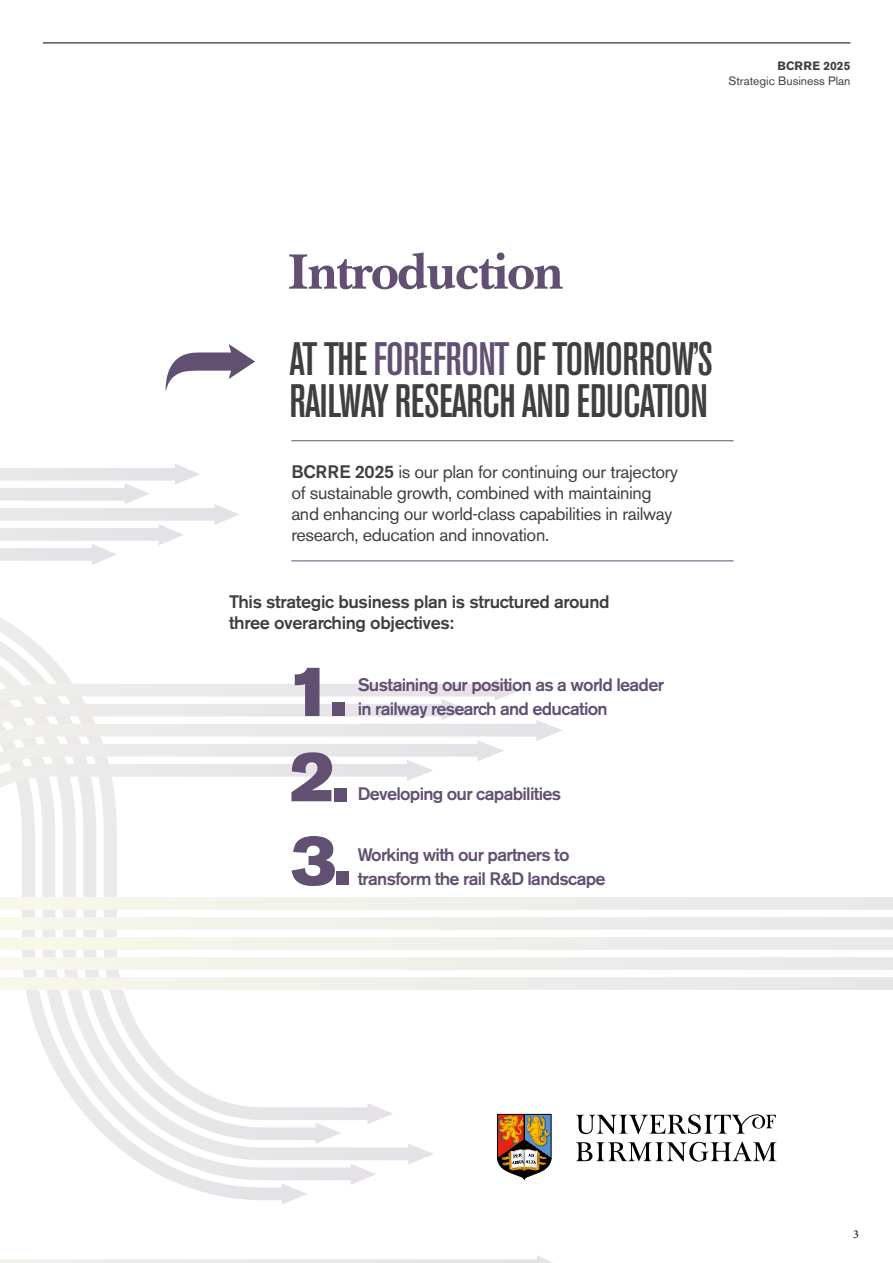
<style>
.page{position:relative;width:893px;height:1263px;background:#fff}
.page>*{position:absolute;margin:0;border:0;box-sizing:border-box;transform-origin:0 0}
.t1{font:70.2px/83.7px "Akzidenz Grotesk BE Super";color:#625072}
.t2{font:700 51px "Baskerville BT";letter-spacing:-.04em;color:#625072}
.t3{font:500 condensed 46.5px/42px "Akzidenz Grotesk BE";letter-spacing:-.01em;color:#3f3f40}
.t4{font:18px/21px "Akzidenz Grotesk BE";letter-spacing:-.02em;color:#3f3f40}
.t5{font:500 18px/24px "Akzidenz Grotesk BE";letter-spacing:-.04em;color:#625072}
.t6{font:500 18px/21px "Akzidenz Grotesk BE";letter-spacing:-.02em;color:#3f3f40}
.t7{font:12px "Akzidenz Grotesk BE";color:#3f3f40}
.t8{font:700 12px "Akzidenz Grotesk BE";color:#3f3f40}
.t9{font:12px "Minion Pro";color:#000}
.s1{color:#625072}
.s2{font-weight:500}
</style>
<div class="page">
<hr style="left:43px;top:43px;width:807px;height:1px;background:#000">
<svg style="left:0;top:464px;width:200px;height:101px"></svg>
<svg style="left:0;top:617px;width:69px;height:62px"></svg>
<svg style="left:593px;top:897px;width:300px;height:93px"></svg>
<svg style="left:563px;top:897px;width:30px;height:265px"></svg>
<svg style="left:504px;top:720px;width:59px;height:543px"></svg>
<svg style="left:0;top:679px;width:521px;height:558px"></svg>
<hr style="left:291px;top:440px;width:442px;height:1px;background:#625072">
<hr style="left:291px;top:561px;width:442px;height:1px;background:#625072">
<svg style="left:576px;top:1114px;width:200px;height:20px"></svg>
<svg style="left:576px;top:1142px;width:200px;height:19px"></svg>
<svg style="left:497px;top:1114px;width:54px;height:68px"></svg>
<svg style="left:165px;top:344px;width:90px;height:47px"></svg>
<p class="t8" style="left:777px;top:59px;width:74px">BCRRE 2025</p>
<p class="t7" style="left:728px;top:73px;width:124px">Strategic Business Plan</p>
<h2 class="t2" style="left:287px;top:240px;width:278px">Introduction</h2>
<h3 class="t3" style="left:290px;top:339px;width:425px">AT THE <span class="s1">FOREFRONT</span> OF TOMORROW’S<br>RAILWAY RESEARCH AND EDUCATION</h3>
<p class="t4" style="left:291px;top:461px;width:388px"><span class="s2">BCRRE 2025</span> is our plan for continuing our trajectory of sustainable growth, combined with maintaining and enhancing our world-class capabilities in railway research, education and innovation.</p>
<p class="t6" style="left:229px;top:591px;width:382px">This strategic business plan is structured around three overarching objectives:</p>
<h1 class="t1" style="left:287px;top:650px;width:62px">1.</h1>
<p class="t5" style="left:358px;top:673px;width:308px">Sustaining our position as a world leader</p>
<p class="t5" style="left:358px;top:697px;width:251px">in railway research and education</p>
<h1 class="t1" style="left:290px;top:735px;width:63px">2.<br>3.</h1>
<p class="t5" style="left:358px;top:782px;width:205px">Developing our capabilities</p>
<p class="t5" style="left:358px;top:842px;width:250px">Working with our partners to transform the rail R&amp;D landscape</p>
<p class="t9" style="left:853px;top:1226px;width:7px">3</p>
</div>
